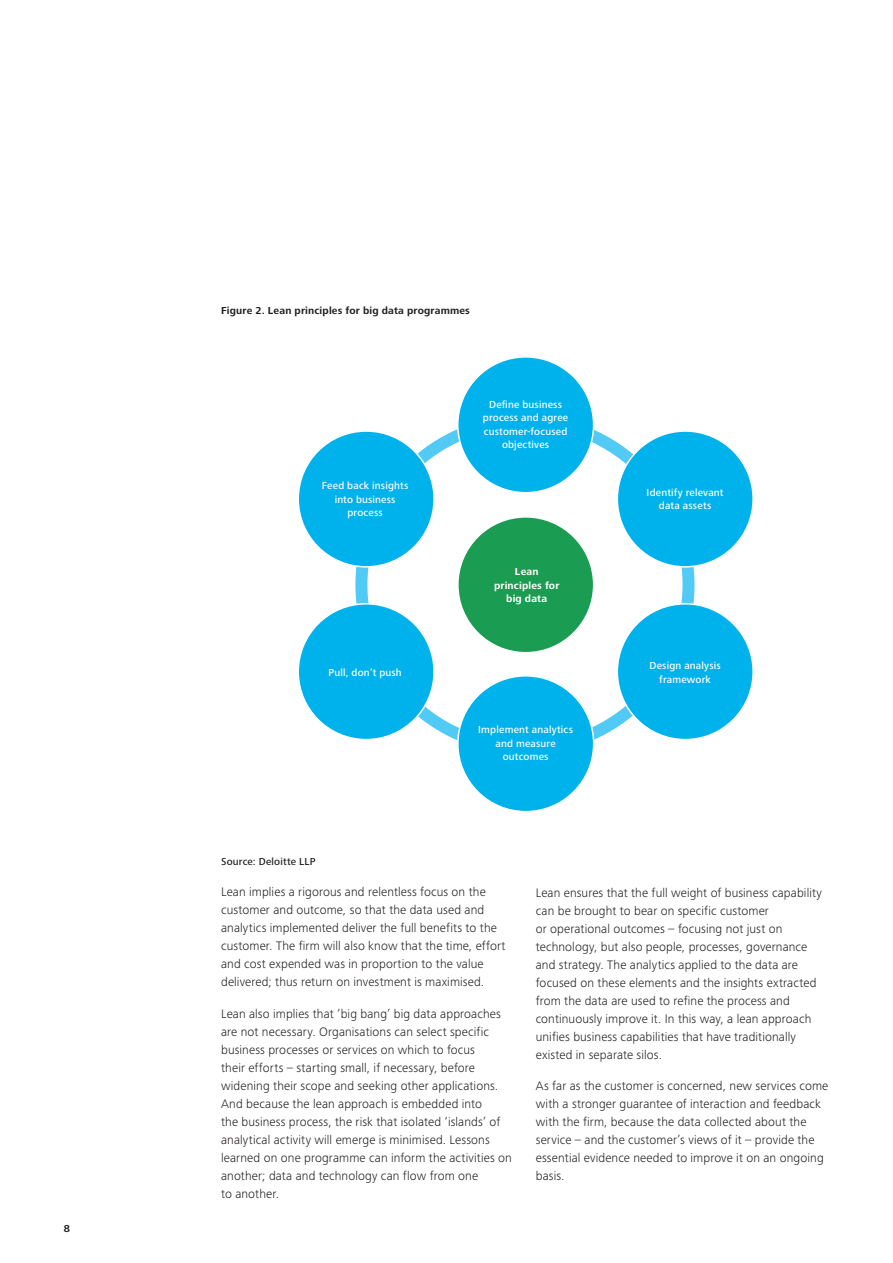
<style>
.page{position:relative;width:893px;height:1263px;background:#fff}
.page>*{position:absolute;margin:0;border:0;box-sizing:border-box;transform-origin:0 0}
.t1{font:300 12.75px/18px "Frutiger Next Pro";letter-spacing:.01em;color:#231f20}
.Caption__CAP__bold{font:500 10.5px/13.5px "Frutiger Next Pro";letter-spacing:.015em;color:#fff;text-align:center}
.Caption__CAP__bold-2{font:700 10.5px "Frutiger Next Pro";letter-spacing:.015em;color:#231f20}
.Caption__CAP__bold-3{font:700 10.5px/13.5px "Frutiger Next Pro";letter-spacing:.015em;color:#fff;text-align:center}
.Caption__CAP{font:500 10.5px "Frutiger Next Pro";letter-spacing:.02em;color:#231f20}
</style>
<div class="page">
<div style="left:458px;top:517px;width:136px;height:136px;background:#1a9c52;border-radius:50%"></div>
<div style="left:458px;top:357px;width:136px;height:136px;background:#00b2ec;border-radius:50%"></div>
<div style="left:458px;top:676px;width:136px;height:136px;background:#00b2ec;border-radius:50%"></div>
<div style="left:298px;top:431px;width:136px;height:136px;background:#00b2ec;border-radius:50%"></div>
<div style="left:617px;top:431px;width:136px;height:136px;background:#00b2ec;border-radius:50%"></div>
<div style="left:298px;top:604px;width:136px;height:136px;background:#00b2ec;border-radius:50%"></div>
<div style="left:617px;top:604px;width:136px;height:136px;background:#00b2ec;border-radius:50%"></div>
<p class="Caption__CAP__bold-2" style="left:64px;top:1222px;width:8px">8</p>
<p class="Caption__CAP__bold-2" style="left:221px;top:304px;width:250px">Figure 2. Lean principles for big data programmes</p>
<p class="Caption__CAP__bold" style="left:483px;top:397px;width:87px">Define business process and agree customer-focused objectives</p>
<p class="Caption__CAP__bold" style="left:322px;top:479px;width:88px">Feed back insights into business process</p>
<p class="Caption__CAP__bold" style="left:647px;top:486px;width:78px">Identify relevant</p>
<p class="Caption__CAP__bold" style="left:659px;top:499px;width:54px">data assets</p>
<p class="Caption__CAP__bold-3" style="left:494px;top:565px;width:67px">Lean principles for big data</p>
<p class="Caption__CAP__bold" style="left:328px;top:666px;width:75px">Pull, don’t push</p>
<p class="Caption__CAP__bold" style="left:649px;top:659px;width:73px">Design analysis framework</p>
<p class="Caption__CAP__bold" style="left:478px;top:723px;width:96px">Implement analytics and measure</p>
<p class="Caption__CAP__bold" style="left:503px;top:750px;width:47px">outcomes</p>
<p class="Caption__CAP" style="left:221px;top:855px;width:96px">Source: Deloitte LLP</p>
<p class="t1" style="left:221px;top:883px;width:286px">Lean implies a rigorous and relentless focus on the customer and outcome, so that the data used and analytics implemented deliver the full benefits to the customer. The firm will also know that the time, effort and cost expended was in proportion to the value delivered; thus return on investment is maximised.</p>
<p class="t1" style="left:221px;top:1004px;width:292px">Lean also implies that ‘big bang’ big data approaches are not necessary. Organisations can select specific business processes or services on which to focus<br>their efforts – starting small, if necessary, before widening their scope and seeking other applications.<br>And because the lean approach is embedded into<br>the business process, the risk that isolated ‘islands’ of analytical activity will emerge is minimised. Lessons learned on one programme can inform the activities on another; data and technology can flow from one<br>to another.</p>
<p class="t1" style="left:536px;top:884px;width:288px">Lean ensures that the full weight of business capability can be brought to bear on specific customer<br>or operational outcomes – focusing not just on technology, but also people, processes, governance and strategy. The analytics applied to the data are focused on these elements and the insights extracted from the data are used to refine the process and continuously improve it. In this way, a lean approach unifies business capabilities that have traditionally existed in separate silos.</p>
<p class="t1" style="left:536px;top:1077px;width:294px">As far as the customer is concerned, new services come with a stronger guarantee of interaction and feedback with the firm, because the data collected about the service – and the customer’s views of it – provide the essential evidence needed to improve it on an ongoing basis.</p>
</div>
